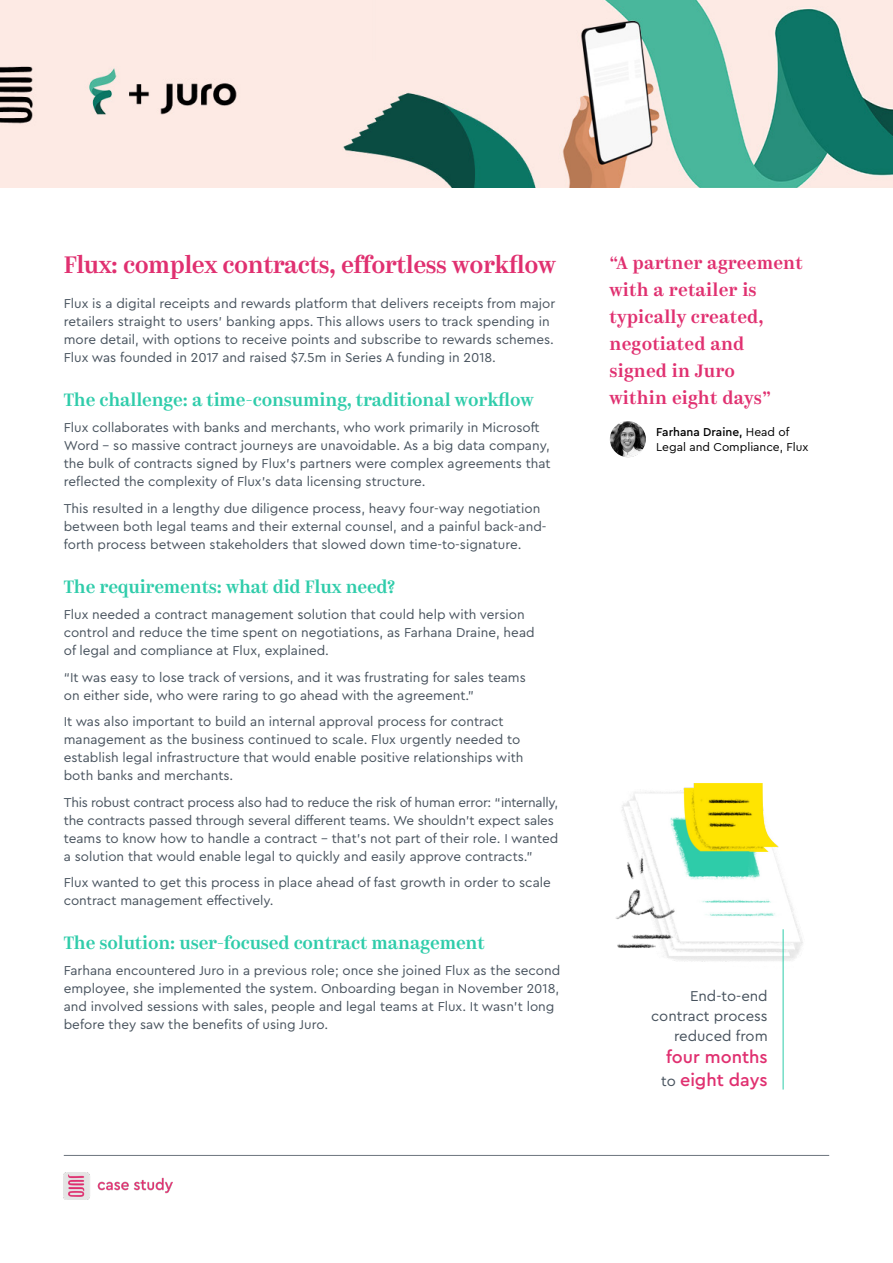
<style>
.page{position:relative;width:893px;height:1263px;background:#fff}
.page>*{position:absolute;margin:0;border:0;box-sizing:border-box;transform-origin:0 0}
.t1{font:500 24px "Kazimir";letter-spacing:-.02em;color:#e03070}
.t2{font:500 18px "Kazimir";letter-spacing:-.01em;color:#2fccaa}
.t3{font:500 18px/27px "Kazimir";letter-spacing:.01em;color:#e03070}
.t4{font:500 18px/23px "Cera Pro";color:#e03070}
.t5{font:15px/20px "Cera Pro";color:#47525d;text-align:right}
.t6{font:13.5px/18px "Cera Pro";color:#47525d}
.t7{font:12px/15px "Cera Pro";color:#000}
.s1{font-weight:500}
.s2{font-weight:400;font-size:15px;color:#47525d}
</style>
<div class="page">
<hr style="left:64px;top:1155px;width:765px;height:1px;background:#6c757d">
<img style="left:64px;top:1173px;width:108px;height:26px">
<img style="left:0;top:0;width:892px;height:187px">
<img style="left:609px;top:421px;width:37px;height:36px;border-radius:18px">
<img style="left:616px;top:783px;width:187px;height:195px">
<hr style="left:783px;top:929px;width:1px;height:160px;background:#2fccaa">
<h1 class="t1" style="left:64px;top:250px;width:493px">Flux: complex contracts, effortless workflow</h1>
<p class="t6" style="left:64px;top:294px;width:493px">Flux is a digital receipts and rewards platform that delivers receipts from major retailers straight to users’ banking apps. This allows users to track spending in more detail, with options to receive points and subscribe to rewards schemes.<br>Flux was founded in 2017 and raised $7.5m in Series A funding in 2018.</p>
<h2 class="t2" style="left:64px;top:388px;width:471px">The challenge: a time-consuming, traditional workflow</h2>
<p class="t6" style="left:64px;top:418px;width:488px">Flux collaborates with banks and merchants, who work primarily in Microsoft Word - so massive contract journeys are unavoidable. As a big data company, the bulk of contracts signed by Flux’s partners were complex agreements that reflected the complexity of Flux’s data licensing structure.</p>
<p class="t6" style="left:64px;top:499px;width:484px">This resulted in a lengthy due diligence process, heavy four-way negotiation between both legal teams and their external counsel, and a painful back-and&shy;forth process between stakeholders that slowed down time-to-signature.</p>
<h2 class="t2" style="left:64px;top:575px;width:333px">The requirements: what did Flux need?</h2>
<p class="t6" style="left:64px;top:605px;width:472px">Flux needed a contract management solution that could help with version control and reduce the time spent on negotiations, as Farhana Draine, head of legal and compliance at Flux, explained.</p>
<p class="t6" style="left:64px;top:667px;width:463px">“It was easy to lose track of versions, and it was frustrating for sales teams on either side, who were raring to go ahead with the agreement.”</p>
<p class="t6" style="left:64px;top:712px;width:461px">It was also important to build an internal approval process for contract management as the business continued to scale. Flux urgently needed to establish legal infrastructure that would enable positive relationships with both banks and merchants.</p>
<p class="t6" style="left:64px;top:792px;width:496px">This robust contract process also had to reduce the risk of human error: “internally, the contracts passed through several different teams. We shouldn’t expect sales teams to know how to handle a contract - that’s not part of their role. I wanted a solution that would enable legal to quickly and easily approve contracts.”</p>
<p class="t6" style="left:64px;top:873px;width:489px">Flux wanted to get this process in place ahead of fast growth in order to scale contract management effectively.</p>
<h2 class="t2" style="left:64px;top:931px;width:422px">The solution: user-focused contract management</h2>
<p class="t6" style="left:64px;top:961px;width:498px">Farhana encountered Juro in a previous role; once she joined Flux as the second employee, she implemented the system. Onboarding began in November 2018, and involved sessions with sales, people and legal teams at Flux. It wasn’t long before they saw the benefits of using Juro.</p>
<h2 class="t3" style="left:609px;top:250px;width:195px">“A partner agreement with a retailer is typically created, negotiated and signed in Juro<br>within eight days”</h2>
<p class="t7" style="left:656px;top:424px;width:154px"><span class="s1">Farhana Draine,</span> Head of<br>Legal and Compliance, Flux</p>
<p class="t5" style="left:651px;top:985px;width:118px">End-to-end contract process reduced from</p>
<h2 class="t4" style="left:661px;top:1045px;width:108px">four months <span class="s2">to</span> eight days</h2>
</div>
